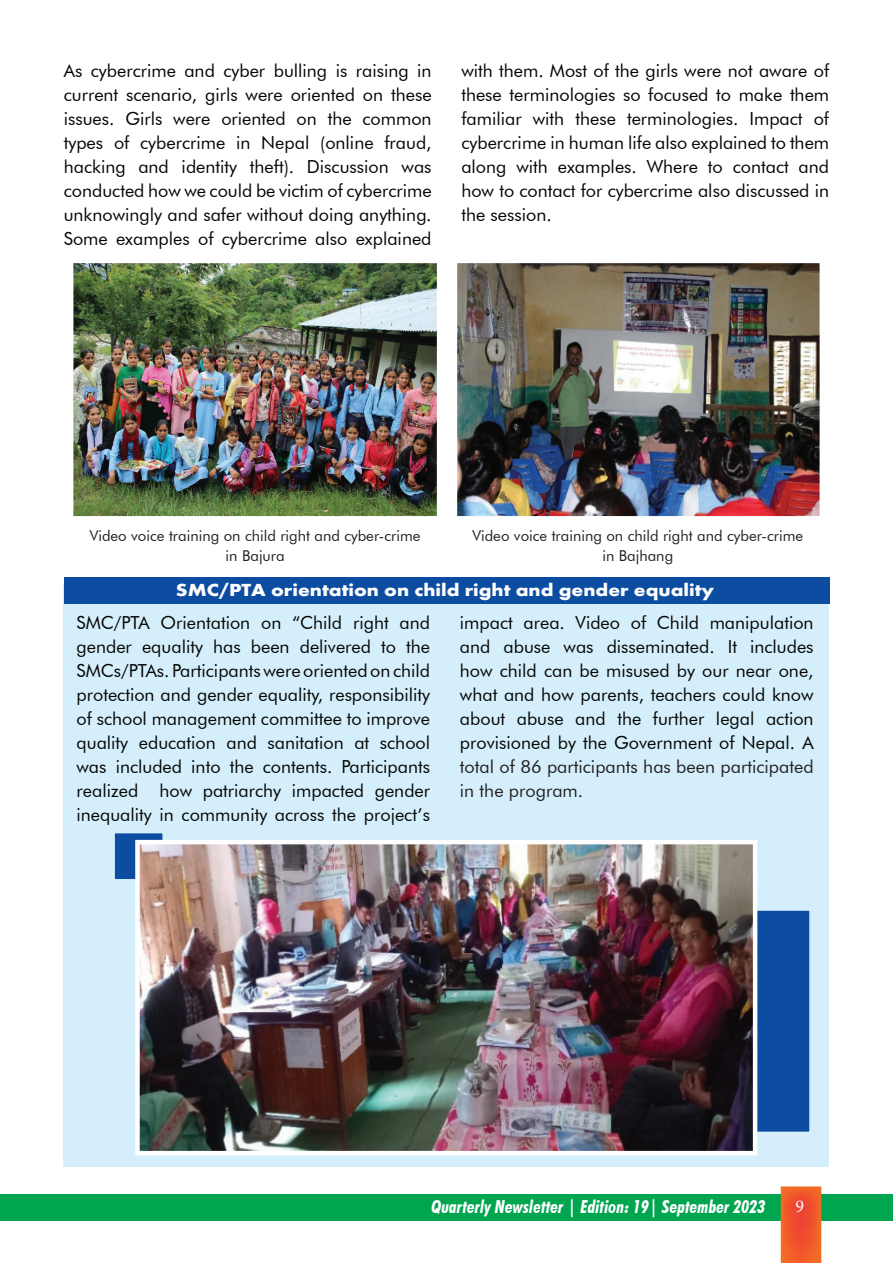
<style>
.page{position:relative;width:893px;height:1263px;background:#fff}
.page>*{position:absolute;margin:0;border:0;box-sizing:border-box;transform-origin:0 0}
.t1{font:18px/24px "Futura BT";color:#040503;text-align:justify}
.t2{font:18px/24px "Futura BT";color:#231f20}
.t3{font:700 18px "Futura";color:#fff;scale:1.15 1}
.t4{font:italic 700 condensed 18px "Futura BT";color:#fff}
.t5{font:18px "Minion Pro";color:#fff}
.t6{font:15px/19.5px "Futura BT";color:#231f20;text-align:center}
</style>
<div class="page">
<div style="left:0;top:1194px;width:893px;height:26px;background:#00a54f"></div>
<svg style="left:781px;top:1186px;width:40px;height:77px"></svg>
<div style="left:64px;top:584px;width:765px;height:582px;background:#d4effb"></div>
<div style="left:64px;top:577px;width:766px;height:27px;background:#0d4da1"></div>
<img style="left:74px;top:264px;width:362px;height:251px">
<div style="left:71px;top:261px;width:368px;height:257px;border:2px solid #fff"></div>
<img style="left:458px;top:264px;width:361px;height:251px">
<div style="left:455px;top:261px;width:367px;height:257px;border:2px solid #fff"></div>
<div style="left:77px;top:517px;width:357px;height:44px;background:#fff"></div>
<div style="left:590px;top:909px;width:221px;height:224px;background:#0d4da1;border:2px solid #d4effb"></div>
<div style="left:113px;top:832px;width:51px;height:48px;background:#0d4da1;border:2px solid #d4effb"></div>
<img style="left:140px;top:845px;width:612px;height:305px">
<div style="left:135px;top:840px;width:622px;height:315px;border:4px solid #fff"></div>
<p class="t1" style="left:64px;top:59px;width:369px">As cybercrime and cyber bulling is raising in current scenario, girls were oriented on these issues. Girls were oriented on the common types of cybercrime in Nepal (online fraud, hacking and identity theft). Discussion was conducted how we could be victim of cybercrime unknowingly and safer without doing anything.<br>Some examples of cybercrime also explained</p>
<p class="t1" style="left:461px;top:59px;width:369px">with them. Most of the girls were not aware of these terminologies so focused to make them familiar with these terminologies. Impact of cybercrime in human life also explained to them along with examples. Where to contact and how to contact for cybercrime also discussed in the session.</p>
<p class="t6" style="left:90px;top:526px;width:332px">Video voice training on child right and cyber-crime in Bajura</p>
<p class="t6" style="left:472px;top:526px;width:332px">Video voice training on child right and cyber-crime in Bajhang</p>
<p class="t3" style="left:176px;top:579px;width:470px">SMC/PTA orientation on child right and gender equality</p>
<p class="t1" style="left:77px;top:610px;width:355px">SMC/PTA Orientation on “Child right and gender equality has been delivered to the SMCs/PTAs. Participants were oriented on child protection and gender equality, responsibility of school management committee to improve quality education and sanitation at school was included into the contents. Participants realized how patriarchy impacted gender inequality in community across the project’s</p>
<p class="t1" style="left:460px;top:610px;width:355px">impact area. Video of Child manipulation and abuse was disseminated. It includes how child can be misused by our near one, what and how parents, teachers could know about abuse and the further legal action provisioned by the Government of Nepal. A</p>
<p class="t2" style="left:460px;top:754px;width:355px">total of 86 participants has been participated in the program.</p>
<p class="t4" style="left:431px;top:1195px;width:335px">Quarterly Newsletter | Edition: 19| September 2023</p>
<p class="t5" style="left:795px;top:1196px;width:10px">9</p>
</div>
